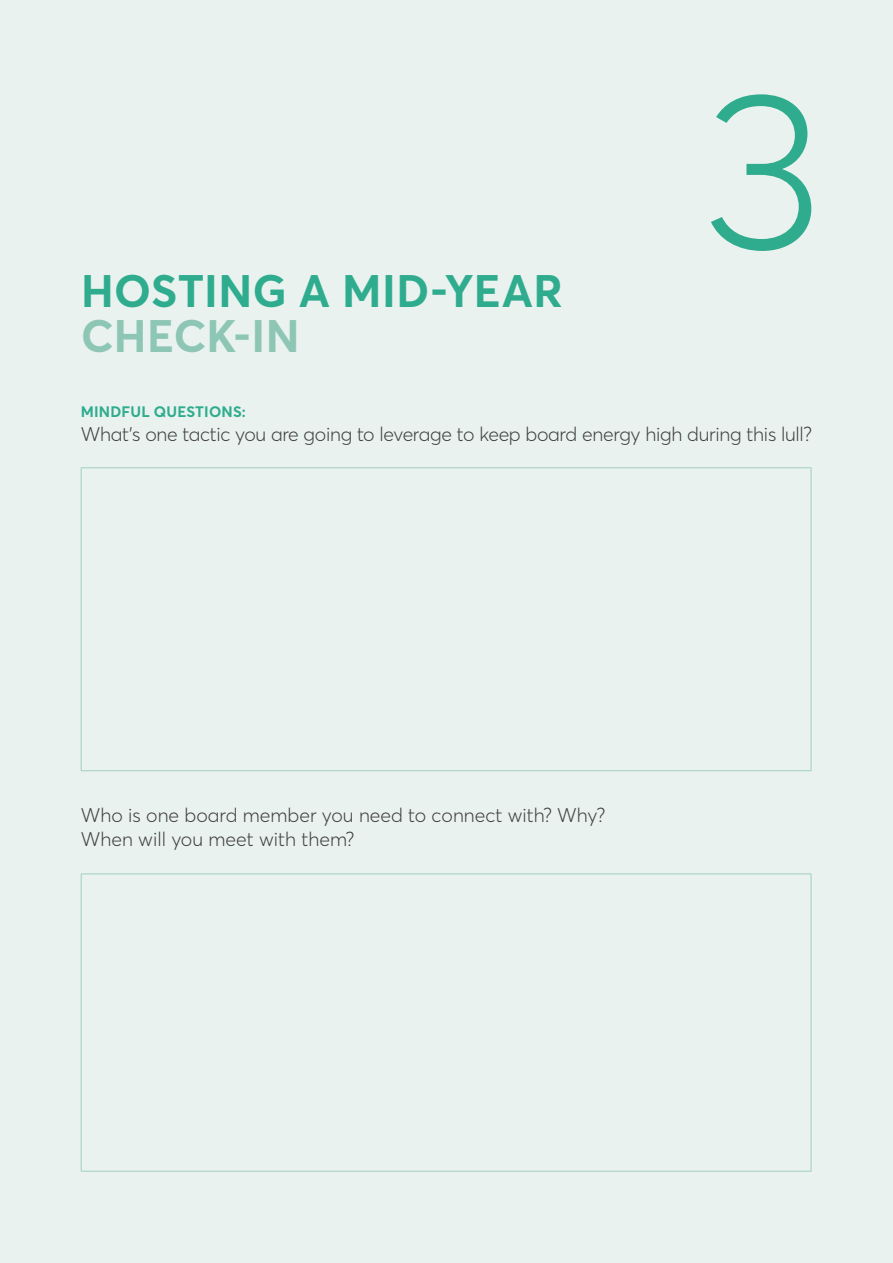
<style>
.page{position:relative;width:893px;height:1263px;background:#e9f2ee}
.page>*{position:absolute;margin:0;border:0;box-sizing:border-box;transform-origin:0 0}
.t1{font:300 225px "Averta PE";color:#2fac8e}
.t2{font:700 45px "Averta PE";letter-spacing:.01em;color:#2fac8e}
.t3{font:700 45px "Averta PE";letter-spacing:.005em;color:#8ec6b5}
.t4{font:300 19.5px/24px "Averta PE";letter-spacing:-.015em;color:#414042}
.t5{font:700 15px "Averta PE";letter-spacing:.01em;color:#2fac8e}
</style>
<div class="page">
<hr style="left:81px;top:467px;width:730px;height:1px;background:#a0cebf">
<hr style="left:81px;top:468px;width:1px;height:302px;background:#a0cebf">
<hr style="left:811px;top:468px;width:1px;height:302px;background:#a0cebf">
<hr style="left:81px;top:770px;width:730px;height:1px;background:#a0cebf">
<hr style="left:81px;top:873px;width:730px;height:1px;background:#a0cebf">
<hr style="left:81px;top:874px;width:1px;height:297px;background:#a0cebf">
<hr style="left:811px;top:874px;width:1px;height:297px;background:#a0cebf">
<hr style="left:81px;top:1171px;width:730px;height:1px;background:#a0cebf">
<h2 class="t2" style="left:81px;top:259px;width:483px">HOSTING A MID-YEAR</h2>
<h2 class="t3" style="left:81px;top:304px;width:220px">CHECK-IN</h2>
<h1 class="t1" style="left:706px;top:17px;width:118px">3</h1>
<p class="t5" style="left:81px;top:401px;width:166px">MINDFUL QUESTIONS:</p>
<p class="t4" style="left:81px;top:421px;width:733px">What’s one tactic you are going to leverage to keep board energy high during this lull?</p>
<p class="t4" style="left:81px;top:802px;width:526px">Who is one board member you need to connect with? Why?<br>When will you meet with them?</p>
</div>
